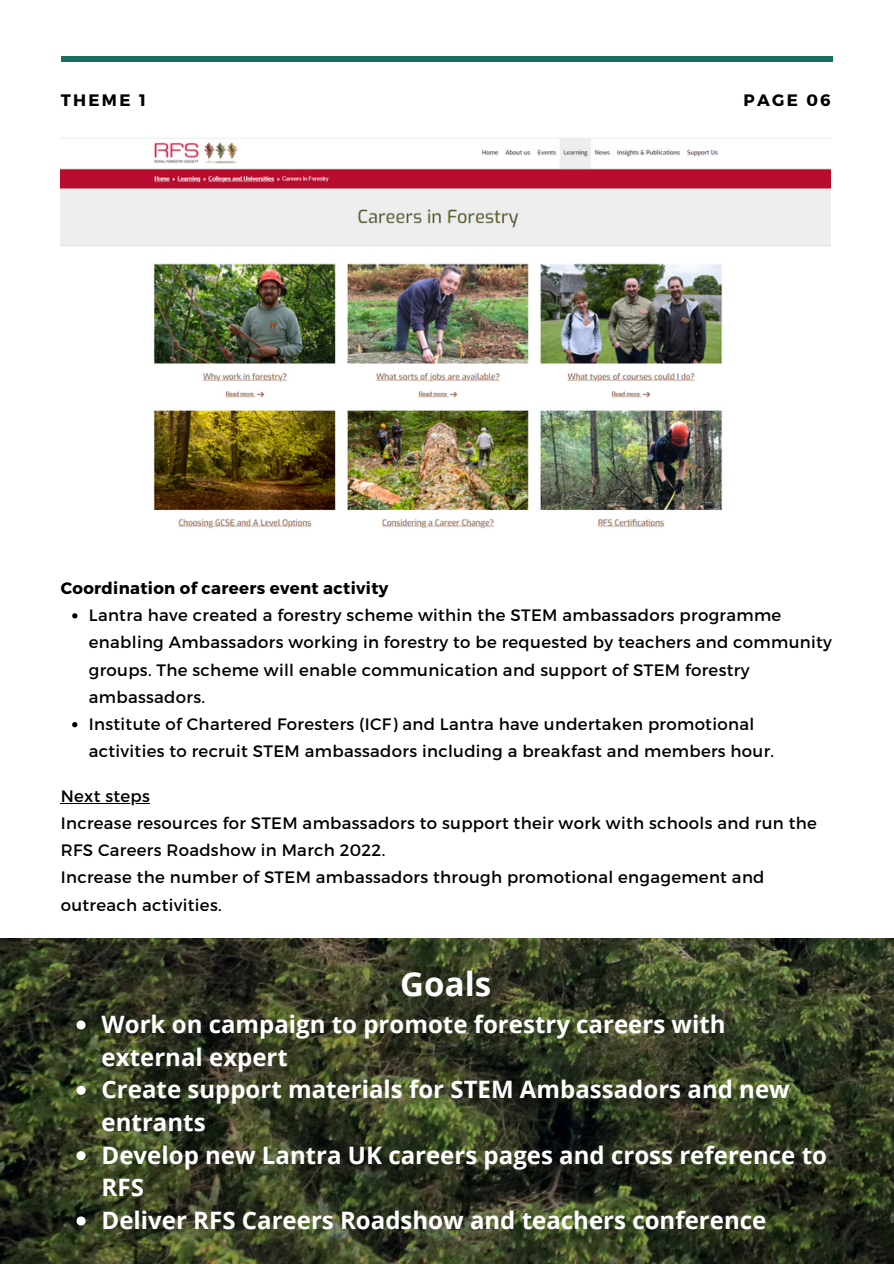
<style>
.page{position:relative;width:894px;height:1264px;background:#fff}
.page>*{position:absolute;margin:0;border:0;box-sizing:border-box;transform-origin:0 0}
.t1{font:700 33px "Open Sans";color:#fff}
.t2{font:700 24px/32.7px "Open Sans";color:#fff}
.t3{font:16.5px/27.2px "Montserrat";letter-spacing:.02em;color:#000}
.t4{font:700 16.5px "Montserrat";letter-spacing:.02em;color:#000}
</style>
<div class="page">
<img style="left:0;top:938px;width:893px;height:325px">
<hr style="left:61px;top:57px;width:771px;height:4px;background:#186d61">
<img style="left:61px;top:138px;width:769px;height:390px">
<svg style="left:72px;top:613px;width:5px;height:5px"></svg>
<svg style="left:72px;top:722px;width:5px;height:5px"></svg>
<hr style="left:61px;top:802px;width:89px;height:1px;background:#000">
<svg style="left:76px;top:1020px;width:9px;height:9px"></svg>
<svg style="left:76px;top:1085px;width:9px;height:9px"></svg>
<svg style="left:76px;top:1151px;width:9px;height:9px"></svg>
<svg style="left:76px;top:1216px;width:9px;height:9px"></svg>
<p class="t4" style="left:61px;top:89px;width:87px">THEME 1</p>
<p class="t4" style="left:743px;top:89px;width:89px">PAGE 06</p>
<p class="t4" style="left:61px;top:577px;width:329px">Coordination of careers event activity</p>
<p class="t3" style="left:89px;top:601px;width:744px">Lantra have created a forestry scheme within the STEM ambassadors programme enabling Ambassadors working in forestry to be requested by teachers and community groups. The scheme will enable communication and support of STEM forestry ambassadors.</p>
<p class="t3" style="left:89px;top:709px;width:686px">Institute of Chartered Foresters (ICF) and Lantra have undertaken promotional activities to recruit STEM ambassadors including a breakfast and members hour.</p>
<p class="t3" style="left:61px;top:781px;width:91px">Next steps</p>
<p class="t3" style="left:61px;top:808px;width:757px">Increase resources for STEM ambassadors to support their work with schools and run the<br>RFS Careers Roadshow in March 2022.</p>
<p class="t3" style="left:61px;top:863px;width:705px">Increase the number of STEM ambassadors through promotional engagement and outreach activities.</p>
<p class="t1" style="left:400px;top:960px;width:92px">Goals</p>
<p class="t2" style="left:102px;top:1007px;width:625px">Work on campaign to promote forestry careers with external expert</p>
<p class="t2" style="left:102px;top:1072px;width:689px">Create support materials for STEM Ambassadors and new entrants</p>
<p class="t2" style="left:102px;top:1137px;width:726px">Develop new Lantra UK careers pages and cross reference to<br>RFS</p>
<p class="t2" style="left:102px;top:1203px;width:666px">Deliver RFS Careers Roadshow and teachers conference</p>
</div>
